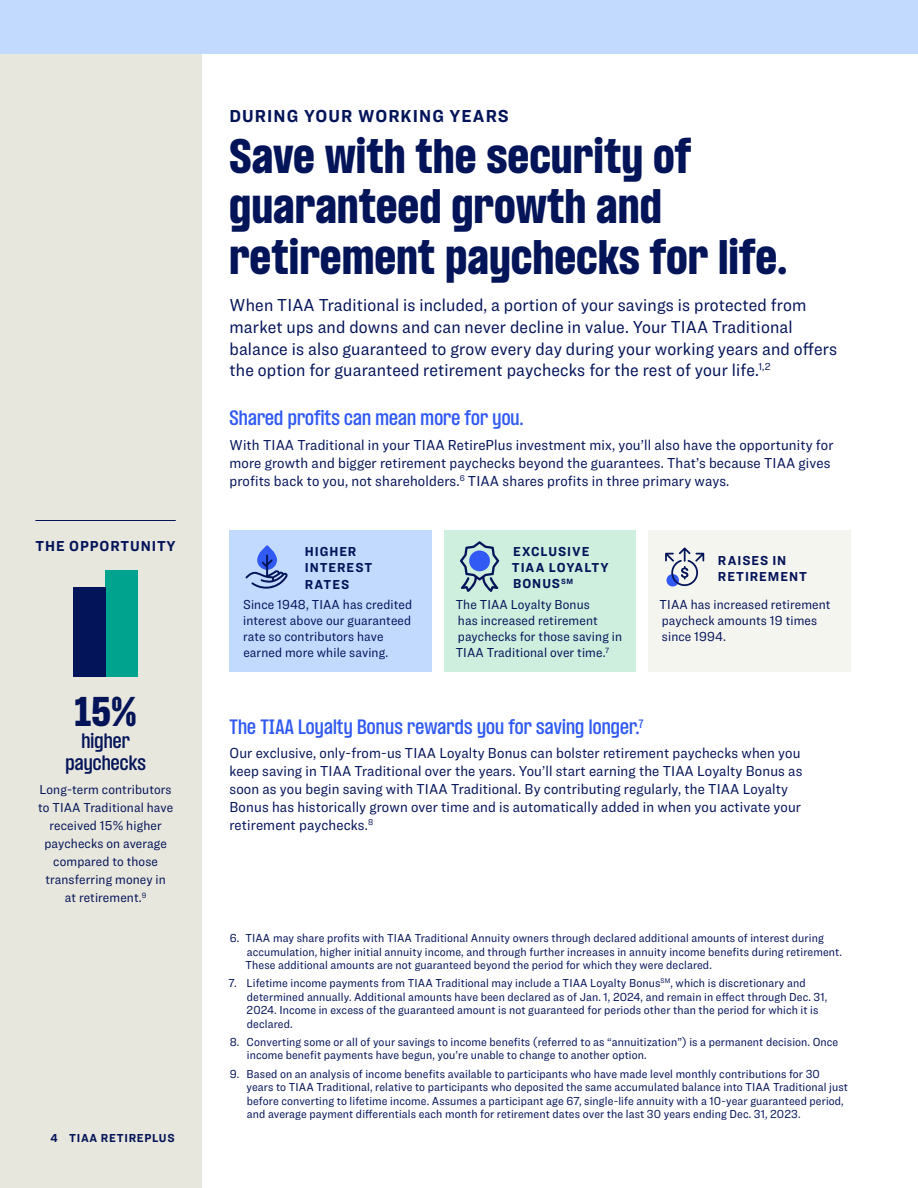
<style>
.page{position:relative;width:918px;height:1188px;background:#fff}
.page>*{position:absolute;margin:0;border:0;box-sizing:border-box;transform-origin:0 0}
.t1{font:900 42px/50.4px "TIAA Challenger";letter-spacing:.015em;color:#041459}
.t2{font:900 36px "TIAA Challenger";color:#041459}
.t3{font:18px/21.6px "Ringside Narrow";letter-spacing:.01em;color:#041459}
.t4{font:600 18px "TIAA Challenger";letter-spacing:.01em;color:#305af3}
.t5{font:700 18px "Ringside Narrow";letter-spacing:.06em;color:#041459}
.t6{font:600 18px/21.6px "TIAA Challenger";letter-spacing:.01em;color:#041459;text-align:center}
.t7{font:15px/18px "Ringside Narrow";letter-spacing:.01em;color:#041459}
.t8{font:700 15px "Ringside Narrow";letter-spacing:.06em;color:#041459}
.t9{font:13.5px/16.2px "Ringside Narrow";letter-spacing:.01em;color:#041459}
.t10{font:700 13.5px/16.2px "Ringside Narrow";letter-spacing:.07em;color:#041459}
.t11{font:12px/13.5px "Ringside Narrow";letter-spacing:.01em;color:#041459}
.t12{font:700 12px "Ringside Narrow";letter-spacing:.06em;color:#041459}
</style>
<div class="page">
<div style="left:0;top:54px;width:202px;height:1134px;background:#e7e7dd"></div>
<div style="left:0;top:0;width:918px;height:54px;background:#c3daff"></div>
<div style="left:106px;top:570px;width:32px;height:107px;background:#00a38d"></div>
<div style="left:73px;top:587px;width:33px;height:90px;background:#041459"></div>
<hr style="left:35px;top:520px;width:141px;height:1px;background:#041459">
<div style="left:230px;top:530px;width:202px;height:142px;background:#c3daff"></div>
<svg style="left:257px;top:545px;width:20px;height:25px"></svg>
<svg style="left:245px;top:555px;width:43px;height:34px"></svg>
<div style="left:648px;top:530px;width:202px;height:142px;background:#f5f5f0"></div>
<svg style="left:665px;top:547px;width:39px;height:40px"></svg>
<div style="left:444px;top:530px;width:192px;height:142px;background:#ceeede"></div>
<svg style="left:460px;top:541px;width:39px;height:51px"></svg>
<p class="t8" style="left:36px;top:535px;width:142px">THE OPPORTUNITY</p>
<h2 class="t2" style="left:75px;top:690px;width:64px">15%</h2>
<h3 class="t6" style="left:65px;top:730px;width:82px">higher paychecks</h3>
<p class="t9" style="left:38px;top:781px;width:137px;line-height:18px;text-align:center">Long-term contributors to TIAA Traditional have received 15% higher paychecks on average compared to those transferring money in at retirement.<sup>9</sup></p>
<p class="t12" style="left:51px;top:1129px;width:126px">4 TIAA RETIREPLUS</p>
<h3 class="t5" style="left:230px;top:103px;width:281px">DURING YOUR WORKING YEARS</h3>
<h1 class="t1" style="left:230px;top:131px;width:559px">Save with the security of guaranteed growth and retirement paychecks for life.</h1>
<p class="t3" style="left:230px;top:294px;width:609px">When TIAA Traditional is included, a portion of your savings is protected from market ups and downs and can never decline in value. Your TIAA Traditional balance is also guaranteed to grow every day during your working years and offers the option for guaranteed retirement paychecks for the rest of your life.<sup>1,2</sup></p>
<h3 class="t4" style="left:230px;top:407px;width:295px">Shared profits can mean more for you.</h3>
<p class="t7" style="left:230px;top:435px;width:606px">With TIAA Traditional in your TIAA RetirePlus investment mix, you’ll also have the opportunity for more growth and bigger retirement paychecks beyond the guarantees. That’s because TIAA gives profits back to you, not shareholders.<sup>6</sup> TIAA shares profits in three primary ways.</p>
<p class="t10" style="left:512px;top:543px;width:98px">EXCLUSIVE<br>TIAA LOYALTY<br>BONUS<sup>SM</sup></p>
<p class="t10" style="left:305px;top:543px;width:69px">HIGHER<br>INTEREST<br>RATES</p>
<p class="t10" style="left:718px;top:552px;width:91px">RAISES IN<br>RETIREMENT</p>
<p class="t9" style="left:456px;top:596px;width:168px">The TIAA Loyalty Bonus<br>has increased retirement paychecks for those saving in<br>TIAA Traditional over time.<sup>7</sup></p>
<p class="t9" style="left:243px;top:596px;width:170px">Since 1948, TIAA has credited interest above our guaranteed rate so contributors have earned more while saving.</p>
<p class="t9" style="left:660px;top:596px;width:172px">TIAA has increased retirement paycheck amounts 19 times since 1994.</p>
<h3 class="t4" style="left:230px;top:715px;width:416px">The TIAA Loyalty Bonus rewards you for saving longer.<sup>7</sup></h3>
<p class="t7" style="left:230px;top:744px;width:574px">Our exclusive, only-from-us TIAA Loyalty Bonus can bolster retirement paychecks when you keep saving in TIAA Traditional over the years. You’ll start earning the TIAA Loyalty Bonus as soon as you begin saving with TIAA Traditional. By contributing regularly, the TIAA Loyalty Bonus has historically grown over time and is automatically added in when you activate your retirement paychecks.<sup>8</sup></p>
<p class="t11" style="left:245px;top:931px;width:598px;text-indent:-16px">6. TIAA may share profits with TIAA Traditional Annuity owners through declared additional amounts of interest during accumulation, higher initial annuity income, and through further increases in annuity income benefits during retirement.<br>These additional amounts are not guaranteed beyond the period for which they were declared.</p>
<p class="t11" style="left:247px;top:976px;width:582px;text-indent:-18px">7. Lifetime income payments from TIAA Traditional may include a TIAA Loyalty Bonus<sup>SM</sup>, which is discretionary and determined annually. Additional amounts have been declared as of Jan. 1, 2024, and remain in effect through Dec. 31, 2024. Income in excess of the guaranteed amount is not guaranteed for periods other than the period for which it is declared.</p>
<p class="t11" style="left:247px;top:1035px;width:593px;text-indent:-17px">8. Converting some or all of your savings to income benefits (referred to as “annuitization”) is a permanent decision. Once income benefit payments have begun, you’re unable to change to another option.</p>
<p class="t11" style="left:247px;top:1067px;width:603px;text-indent:-17px">9. Based on an analysis of income benefits available to participants who have made level monthly contributions for 30 years to TIAA Traditional, relative to participants who deposited the same accumulated balance into TIAA Traditional just before converting to lifetime income. Assumes a participant age 67, single-life annuity with a 10-year guaranteed period, and average payment differentials each month for retirement dates over the last 30 years ending Dec. 31, 2023.</p>
</div>
